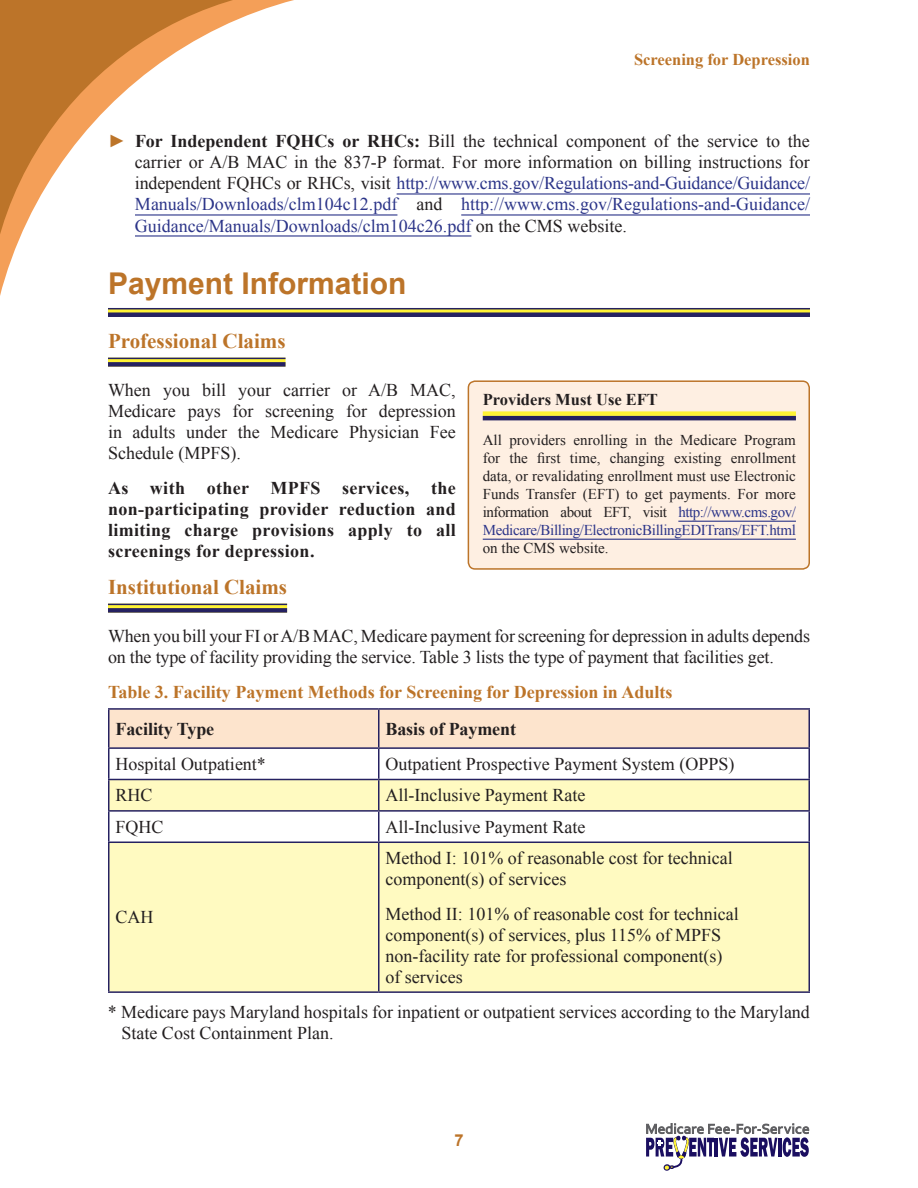
<style>
.page{position:relative;width:918px;height:1188px;background:#fff}
.page>*{position:absolute;margin:0;border:0;box-sizing:border-box;transform-origin:0 0}
.t1{font:700 30px "Arial";color:#bc7429}
.t2{font:700 21px "Times New Roman";color:#bc7429}
.Disclaimer{font:18px/21px "Times New Roman";color:#231f20}
.t3{font:18px/21px "Times New Roman";color:#2c3589;text-align:justify}
.Header_Cell{font:700 18px/21px "Times New Roman";letter-spacing:.02em;color:#231f20;text-align:justify}
.t4{font:700 18px "Times New Roman";color:#bc7429}
.Header_Cell-2{font:700 18px "Times New Roman";letter-spacing:-.005em;color:#231f20}
.t5{font:700 16.5px "Times New Roman";color:#bc7429}
.t6{font:700 16.5px "Times New Roman";color:#231f20}
.t7{font:700 16.5px "Arial";color:#bc7429}
.t8{font:15px/18px "Times New Roman";letter-spacing:-.02em;color:#231f20;text-align:justify}
.s1{color:#bc7429}
.s2{font-weight:700;color:#231f20}
.s3{color:#231f20}
.s4{color:#2c3589}
</style>
<div class="page">
<svg style="left:0;top:0;width:294px;height:296px"></svg>
<hr style="left:397px;top:193px;width:413px;height:2px;background:#2c3589">
<hr style="left:135px;top:214px;width:262px;height:2px;background:#2c3589">
<hr style="left:461px;top:214px;width:349px;height:2px;background:#2c3589">
<hr style="left:135px;top:235px;width:336px;height:2px;background:#2c3589">
<svg style="left:108px;top:309px;width:702px;height:3px;background:#dbd13c"></svg>
<hr style="left:108px;top:308px;width:702px;height:1px;background:#252161">
<div style="left:108px;top:312px;width:702px;height:5px;background:#252161"></div>
<svg style="left:108px;top:359px;width:178px;height:3px"></svg>
<hr style="left:108px;top:358px;width:178px;height:1px;background:#252161">
<div style="left:108px;top:362px;width:178px;height:5px;background:#252161"></div>
<svg style="left:108px;top:605px;width:179px;height:3px"></svg>
<hr style="left:108px;top:604px;width:179px;height:1px;background:#252161">
<div style="left:108px;top:608px;width:179px;height:5px;background:#252161"></div>
<div style="left:468px;top:381px;width:341px;height:188px;background:#feefe2;border-radius:7px"></div>
<div style="left:468px;top:380px;width:342px;height:190px;border:2px solid #bc7429;border-radius:7px"></div>
<div style="left:483px;top:411px;width:313px;height:5px;background:#fff335"></div>
<hr style="left:483px;top:416px;width:313px;height:4px;background:#252161">
<hr style="left:678px;top:521px;width:118px;height:1px;background:#2c3589">
<hr style="left:483px;top:539px;width:313px;height:1px;background:#2c3589">
<div style="left:110px;top:710px;width:698px;height:37px;background:#fde4cd"></div>
<svg style="left:110px;top:778px;width:698px;height:1px"></svg>
<svg style="left:110px;top:780px;width:698px;height:211px;background:#fef9c9"></svg>
<hr style="left:378px;top:710px;width:2px;height:37px;background:#252161">
<hr style="left:378px;top:749px;width:2px;height:30px;background:#252161">
<hr style="left:108px;top:779px;width:271px;height:1px;background:#252161">
<hr style="left:379px;top:779px;width:431px;height:1px;background:#252161">
<hr style="left:378px;top:780px;width:2px;height:30px;background:#252161">
<hr style="left:108px;top:810px;width:271px;height:2px;background:#252161">
<hr style="left:379px;top:810px;width:431px;height:2px;background:#252161">
<hr style="left:378px;top:812px;width:2px;height:30px;background:#252161">
<hr style="left:108px;top:842px;width:271px;height:1px;background:#252161">
<hr style="left:379px;top:842px;width:431px;height:1px;background:#252161">
<hr style="left:378px;top:843px;width:2px;height:148px;background:#252161">
<hr style="left:108px;top:708px;width:271px;height:2px;background:#252161">
<hr style="left:108px;top:710px;width:2px;height:37px;background:#252161">
<hr style="left:379px;top:708px;width:431px;height:2px;background:#252161">
<hr style="left:808px;top:710px;width:2px;height:37px;background:#252161">
<hr style="left:108px;top:747px;width:271px;height:2px;background:#252161">
<hr style="left:379px;top:747px;width:431px;height:2px;background:#252161">
<hr style="left:108px;top:749px;width:2px;height:30px;background:#252161">
<hr style="left:808px;top:749px;width:2px;height:30px;background:#252161">
<hr style="left:108px;top:780px;width:2px;height:30px;background:#252161">
<hr style="left:808px;top:780px;width:2px;height:30px;background:#252161">
<hr style="left:108px;top:812px;width:2px;height:30px;background:#252161">
<hr style="left:808px;top:812px;width:2px;height:30px;background:#252161">
<hr style="left:108px;top:843px;width:2px;height:148px;background:#252161">
<hr style="left:808px;top:843px;width:2px;height:148px;background:#252161">
<hr style="left:108px;top:991px;width:271px;height:2px;background:#252161">
<hr style="left:379px;top:991px;width:431px;height:2px;background:#252161">
<svg style="left:646px;top:1123px;width:164px;height:48px"></svg>
<p class="t5" style="left:634px;top:48px;width:178px">Screening for Depression</p>
<p class="t3" style="left:135px;top:131px;width:677px;text-indent:-27px"><span class="s1">►</span> <span class="s2">For Independent FQHCs or RHCs:</span> <span class="s3">Bill the technical component of the service to the carrier or A/B MAC in the 837-P format. For more information on billing instructions for independent FQHCs or RHCs, visit</span> http://www.cms.gov/Regulations-and-Guidance/Guidance/ Manuals/Downloads/clm104c12.pdf <span class="s3">and</span> http://www.cms.gov/Regulations-and-Guidance/ Guidance/Manuals/Downloads/clm104c26.pdf <span class="s3">on the CMS website.</span></p>
<h2 class="t1" style="left:108px;top:264px;width:300px">Payment Information</h2>
<h3 class="t2" style="left:108px;top:327px;width:179px">Professional Claims</h3>
<p class="Disclaimer" style="left:108px;top:379px;width:349px;text-align:justify">When you bill your carrier or A/B MAC, Medicare pays for screening for depression in adults under the Medicare Physician Fee Schedule (MPFS).</p>
<p class="Header_Cell" style="left:108px;top:477px;width:349px">As with other MPFS services, the non-participating provider reduction and limiting charge provisions apply to all screenings for depression.</p>
<h4 class="t6" style="left:483px;top:388px;width:177px">Providers Must Use EFT</h4>
<p class="t8" style="left:483px;top:430px;width:315px">All providers enrolling in the Medicare Program for the first time, changing existing enrollment data, or revalidating enrollment must use Electronic Funds Transfer (EFT) to get payments. For more information about EFT, visit <span class="s4">http://www.cms.gov/ Medicare/Billing/ElectronicBillingEDITrans/EFT.html </span>on the CMS website.</p>
<h3 class="t2" style="left:108px;top:573px;width:181px">Institutional Claims</h3>
<p class="Disclaimer" style="left:108px;top:625px;width:704px">When you bill your FI or A/B MAC, Medicare payment for screening for depression in adults depends on the type of facility providing the service. Table 3 lists the type of payment that facilities get.</p>
<p class="t4" style="left:108px;top:679px;width:566px">Table 3. Facility Payment Methods for Screening for Depression in Adults</p>
<p class="Header_Cell-2" style="left:116px;top:716px;width:100px">Facility Type</p>
<p class="Header_Cell-2" style="left:386px;top:716px;width:132px">Basis of Payment</p>
<p class="Disclaimer" style="left:116px;top:753px;width:152px">Hospital Outpatient*</p>
<p class="Disclaimer" style="left:386px;top:753px;width:351px">Outpatient Prospective Payment System (OPPS)</p>
<p class="Disclaimer" style="left:116px;top:785px;width:39px">RHC</p>
<p class="Disclaimer" style="left:386px;top:785px;width:201px">All-Inclusive Payment Rate</p>
<p class="Disclaimer" style="left:116px;top:816px;width:50px">FQHC</p>
<p class="Disclaimer" style="left:386px;top:816px;width:201px">All-Inclusive Payment Rate</p>
<p class="Disclaimer" style="left:386px;top:847px;width:349px">Method I: 101% of reasonable cost for technical component(s) of services</p>
<p class="Disclaimer" style="left:386px;top:903px;width:355px">Method II: 101% of reasonable cost for technical component(s) of services, plus 115% of MPFS non-facility rate for professional component(s) of services</p>
<p class="Disclaimer" style="left:121px;top:1001px;width:690px;text-indent:-14px">* Medicare pays Maryland hospitals for inpatient or outpatient services according to the Maryland<br>State Cost Containment Plan.</p>
<p class="Disclaimer" style="left:116px;top:907px;width:39px">CAH</p>
<p class="t7" style="left:454px;top:1129px;width:11px">7</p>
</div>
